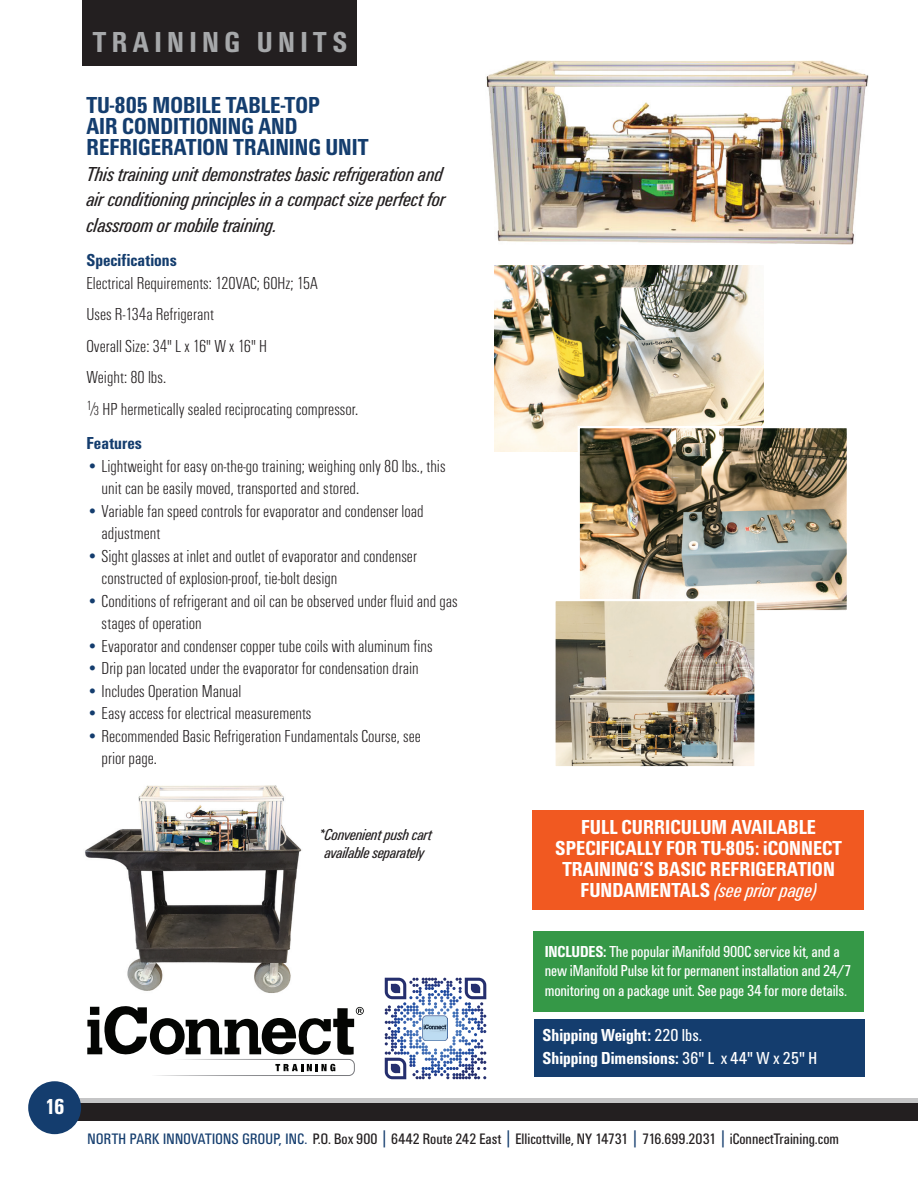
<style>
.page{position:relative;width:918px;height:1188px;background:#fff}
.page>*{position:absolute;margin:0;border:0;box-sizing:border-box;transform-origin:0 0}
.t1{font:700 condensed 30px "Unitus T";letter-spacing:.18em;color:#a6a8aa}
.t2{font:700 condensed 24px/21px "Unitus T";color:#143d6e}
.t3{font:700 condensed 22.5px "Unitus T";color:#fff}
.t4{font:italic condensed 21px/25.5px "Unitus T";color:#231f20}
.t5{font:700 condensed 21px/21px "Unitus T";color:#fff;text-align:center}
.t6{font:300 condensed 18px/22.5px "Unitus T";color:#231f20}
.t7{font:700 condensed 18px/22.5px "Unitus T";color:#fff}
.t8{font:700 condensed 18px "Unitus T";color:#143d6e}
.t9{font:condensed 16.5px/19.5px "Unitus T";letter-spacing:-.01em;color:#fff}
.t10{font:italic condensed 16.5px/18px "Unitus T";letter-spacing:-.01em;color:#231f20;text-align:center}
.t11{font:condensed 15.75px "Unitus T";color:#231f20}
.s1{font-size:13.5px}
.s2{color:#143d6e}
.s3{font-weight:400;font-style:italic}
.s4{font-weight:700}
.s5{font-weight:400}
.s6{font-size:20.4px;color:#143d6e}
</style>
<div class="page">
<div style="left:82px;top:0;width:274px;height:66px;background:#231f20"></div>
<img style="left:486px;top:60px;width:383px;height:185px">
<img style="left:495px;top:266px;width:269px;height:186px">
<img style="left:581px;top:429px;width:265px;height:180px">
<div style="left:578px;top:426px;width:271px;height:186px;border:2px solid #fff"></div>
<img style="left:556px;top:602px;width:198px;height:163px">
<div style="left:553px;top:599px;width:204px;height:169px;border:2px solid #fff"></div>
<div style="left:52px;top:1098px;width:866px;height:15px;background:#c5c5c6"></div>
<div style="left:52px;top:1103px;width:866px;height:17px;background:#231f20"></div>
<div style="left:28px;top:1081px;width:53px;height:53px;background:#143d6e;border-radius:50%"></div>
<img style="left:85px;top:785px;width:217px;height:208px">
<div style="left:532px;top:810px;width:332px;height:100px;background:#f15921"></div>
<div style="left:534px;top:1019px;width:330px;height:57px;background:#143d6e"></div>
<div style="left:533px;top:931px;width:331px;height:81px;background:#359847"></div>
<svg style="left:87px;top:1006px;width:277px;height:49px"></svg>
<div style="left:141px;top:1059px;width:214px;height:17px;border:1px solid #fff;border-radius:6px"></div>
<svg style="left:275px;top:1064px;width:60px;height:7px"></svg>
<svg style="left:385px;top:978px;width:101px;height:101px"></svg>
<svg style="left:422px;top:1015px;width:27px;height:27px"></svg>
<img style="left:423px;top:1016px;width:24px;height:24px">
<p class="t3" style="left:45px;top:1093px;width:22px">16</p>
<h1 class="t1" style="left:93px;top:25px;width:256px">TRAINING UNITS</h1>
<h2 class="t2" style="left:86px;top:95px;width:284px">TU-805 MOBILE TABLE-TOP<br>AIR CONDITIONING AND<br>REFRIGERATION TRAINING UNIT</h2>
<p class="t4" style="left:86px;top:161px;width:361px">This training unit demonstrates basic refrigeration and air conditioning principles in a compact size perfect for classroom or mobile training.</p>
<p class="t8" style="left:86px;top:250px;width:92px">Specifications</p>
<p class="t6" style="left:86px;top:267px;width:273px;line-height:31.5px">Electrical Requirements: 120VAC; 60Hz; 15A<br>Uses R-134a Refrigerant<br>Overall Size: 34" L x 16" W x 16" H<br>Weight: 80 lbs.<br><sup>1</sup>⁄<span class="s1">3</span> HP hermetically sealed reciprocating compressor.</p>
<p class="t8" style="left:86px;top:433px;width:57px">Features</p>
<p class="t6" style="left:102px;top:454px;width:345px;text-indent:-15px"><span class="s2">•</span> Lightweight for easy on-the-go training; weighing only 80 lbs., this unit can be easily moved, transported and stored.</p>
<p class="t6" style="left:102px;top:499px;width:324px;text-indent:-15px"><span class="s2">•</span> Variable fan speed controls for evaporator and condenser load adjustment</p>
<p class="t6" style="left:102px;top:544px;width:317px;text-indent:-15px"><span class="s2">•</span> Sight glasses at inlet and outlet of evaporator and condenser constructed of explosion-proof, tie-bolt design</p>
<p class="t6" style="left:102px;top:589px;width:357px;text-indent:-15px"><span class="s2">•</span> Conditions of refrigerant and oil can be observed under fluid and gas stages of operation</p>
<p class="t6" style="left:86px;top:634px;width:348px"><span class="s2">•</span> Evaporator and condenser copper tube coils with aluminum fins</p>
<p class="t6" style="left:86px;top:657px;width:334px"><span class="s2">•</span> Drip pan located under the evaporator for condensation drain</p>
<p class="t6" style="left:86px;top:679px;width:157px"><span class="s2">•</span> Includes Operation Manual</p>
<p class="t6" style="left:86px;top:702px;width:227px"><span class="s2">•</span> Easy access for electrical measurements</p>
<p class="t6" style="left:102px;top:724px;width:321px;text-indent:-15px"><span class="s2">•</span> Recommended Basic Refrigeration Fundamentals Course, see prior page.</p>
<p class="t10" style="left:319px;top:825px;width:114px">*Convenient push cart available separately</p>
<p class="t5" style="left:555px;top:816px;width:288px">FULL CURRICULUM AVAILABLE<br>SPECIFICALLY FOR TU-805: iCONNECT<br>TRAINING’S BASIC REFRIGERATION<br>FUNDAMENTALS <span class="s3">(see prior page)</span></p>
<p class="t9" style="left:545px;top:941px;width:308px"><span class="s4">INCLUDES:</span> The popular iManifold 900C service kit, and a new iManifold Pulse kit for permanent installation and 24/7 monitoring on a package unit. See page 34 for more details.</p>
<p class="t7" style="left:543px;top:1024px;width:276px">Shipping Weight: <span class="s5">220 lbs.<br></span>Shipping Dimensions: <span class="s5">36" L x 44" W x 25" H</span></p>
<p class="t11" style="left:88px;top:1130px;width:753px"><span class="s2">NORTH PARK INNOVATIONS GROUP, INC.</span> P.O. Box 900 <span class="s6">|</span> 6442 Route 242 East <span class="s6">|</span> Ellicottville, NY 14731 <span class="s6">|</span> 716.699.2031 <span class="s6">|</span> iConnectTraining.com</p>
</div>
